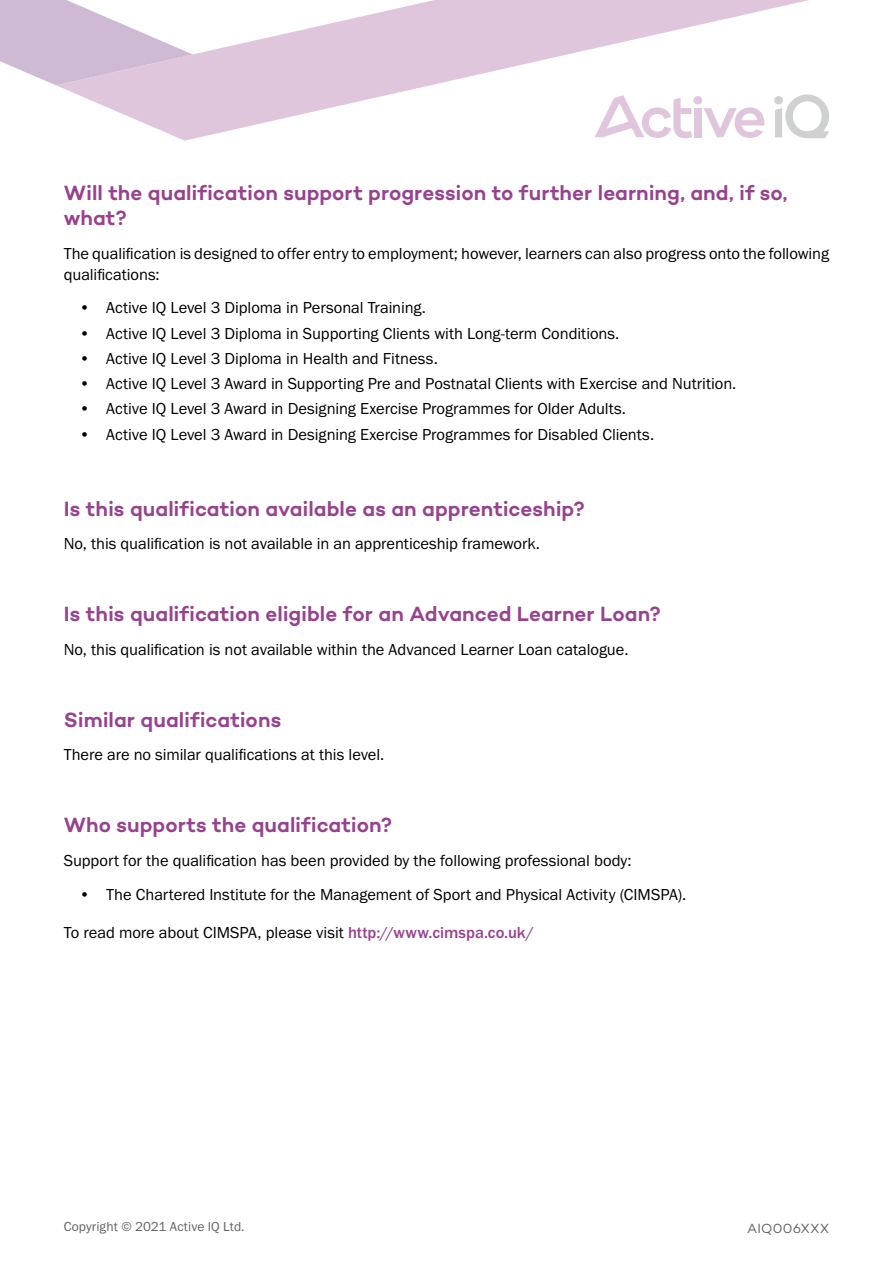
<style>
.page{position:relative;width:893px;height:1263px;background:#fff}
.page>*{position:absolute;margin:0;border:0;box-sizing:border-box;transform-origin:0 0}
.t1{font:600 21px/25.2px "Campton";color:#97428e}
.t2{font:16.5px/21px "Franklin Gothic URW Boo";letter-spacing:-.005em;color:#000}
.t3{font:13.5px "Franklin Gothic URW Boo";letter-spacing:.005em;color:#616264}
.t4{font:13.5px "Campton";letter-spacing:.02em;color:#616264}
.s1{font-family:"Franklin Gothic URW";font-weight:500;color:#97428e}
</style>
<div class="page">
<svg style="left:56px;top:0;width:773px;height:141px"></svg>
<svg style="left:0;top:0;width:193px;height:85px"></svg>
<p class="t1" style="left:64px;top:179px;width:725px">Will the qualification support progression to further learning, and, if so, what?</p>
<p class="t2" style="left:64px;top:242px;width:767px">The qualification is designed to offer entry to employment; however, learners can also progress onto the following qualifications:</p>
<p class="t2" style="left:79px;top:297px;width:348px">• Active IQ Level 3 Diploma in Personal Training.</p>
<p class="t2" style="left:79px;top:322px;width:542px">• Active IQ Level 3 Diploma in Supporting Clients with Long-term Conditions.</p>
<p class="t2" style="left:79px;top:348px;width:360px">• Active IQ Level 3 Diploma in Health and Fitness.</p>
<p class="t2" style="left:79px;top:373px;width:659px">• Active IQ Level 3 Award in Supporting Pre and Postnatal Clients with Exercise and Nutrition.</p>
<p class="t2" style="left:79px;top:398px;width:548px">• Active IQ Level 3 Award in Designing Exercise Programmes for Older Adults.</p>
<p class="t2" style="left:79px;top:423px;width:576px">• Active IQ Level 3 Award in Designing Exercise Programmes for Disabled Clients.</p>
<p class="t1" style="left:64px;top:495px;width:522px">Is this qualification available as an apprenticeship?</p>
<p class="t2" style="left:64px;top:533px;width:478px">No, this qualification is not available in an apprenticeship framework.</p>
<p class="t1" style="left:64px;top:601px;width:598px">Is this qualification eligible for an Advanced Learner Loan?</p>
<p class="t2" style="left:64px;top:638px;width:566px">No, this qualification is not available within the Advanced Learner Loan catalogue.</p>
<p class="t1" style="left:64px;top:706px;width:219px">Similar qualifications</p>
<p class="t2" style="left:64px;top:744px;width:322px">There are no similar qualifications at this level.</p>
<p class="t1" style="left:64px;top:812px;width:330px">Who supports the qualification?</p>
<p class="t2" style="left:64px;top:849px;width:569px">Support for the qualification has been provided by the following professional body:</p>
<p class="t2" style="left:79px;top:883px;width:608px">• The Chartered Institute for the Management of Sport and Physical Activity (CIMSPA).</p>
<p class="t2" style="left:64px;top:921px;width:472px">To read more about CIMSPA, please visit <span class="s1">http://www.cimspa.co.uk/</span></p>
<p class="t3" style="left:64px;top:1218px;width:182px">Copyright © 2021 Active IQ Ltd.</p>
<p class="t4" style="left:747px;top:1220px;width:84px">AIQ006XXX</p>
</div>
